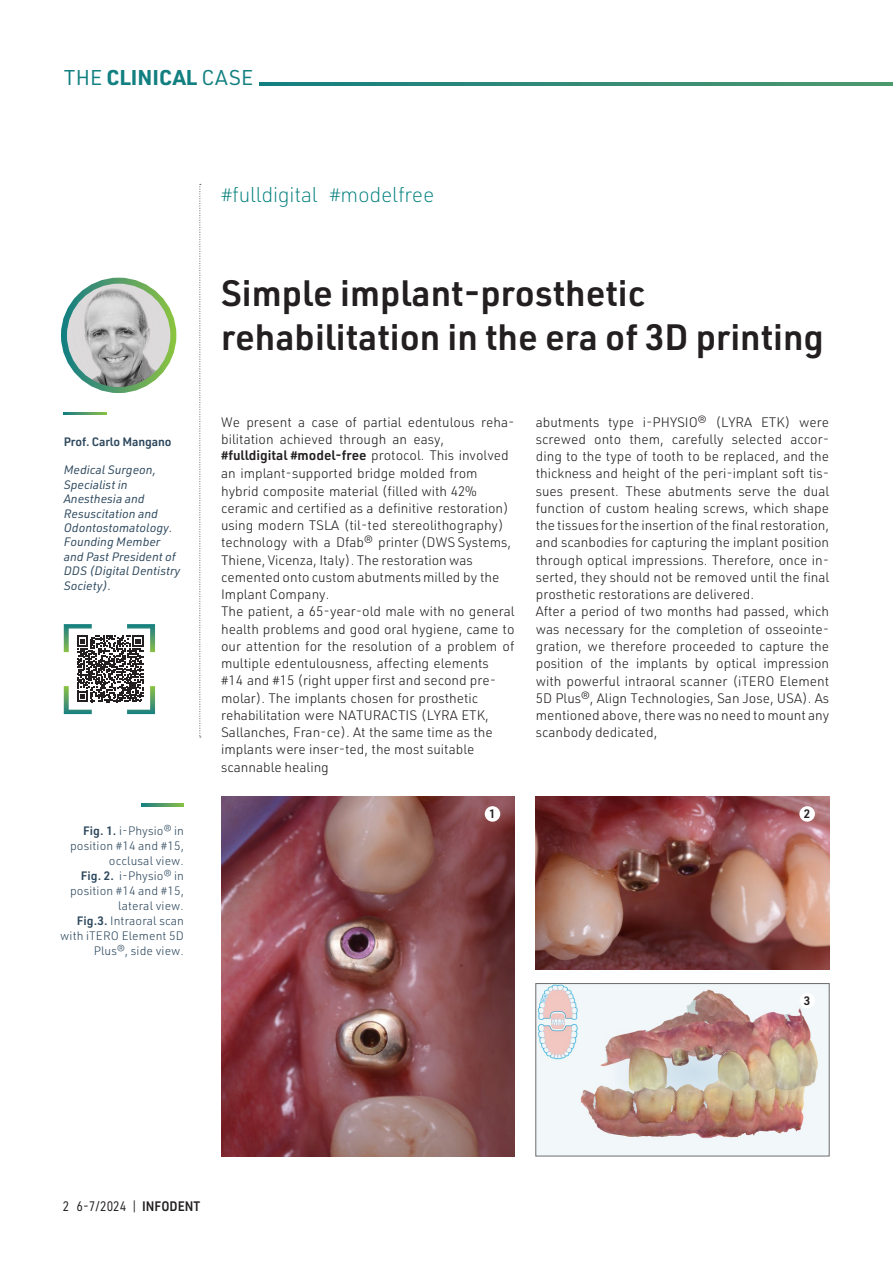
<style>
.page{position:relative;width:893px;height:1263px;background:#fff}
.page>*{position:absolute;margin:0;border:0;box-sizing:border-box;transform-origin:0 0}
.Info{font:600 36px "URWDIN";color:#231f20}
.Titolo{font:200 21px "URWDIN";letter-spacing:-.01em;color:#007f7d}
.t1{font:700 21px "URWDIN";color:#127f80}
.t2{font:300 13.5px/17.2px "URWDIN";color:#231f20}
.t3{font:13.5px "URWDIN";color:#231f20;scale:.9 1}
.Info-2{font:300 12px/15px "URWDIN";letter-spacing:.01em;color:#2d485d;text-align:right}
.Info-3{font:italic 12px/14.4px "URWDIN";color:#2d485d}
.Info-4{font:600 12px "URWDIN";letter-spacing:-.01em;color:#2d485d}
.Info-5{font:600 12px "URWDIN";color:#231f20}
.s1{font-weight:400}
.s2{font-weight:600}
</style>
<div class="page">
<svg style="left:259px;top:82px;width:634px;height:3px"></svg>
<svg style="left:199px;top:184px;width:2px;height:553px"></svg>
<svg style="left:64px;top:412px;width:43px;height:3px"></svg>
<img style="left:66px;top:283px;width:107px;height:107px">
<div style="left:61px;top:278px;width:115px;height:115px;border:6px solid #fff;border-radius:50%"></div>
<img style="left:221px;top:796px;width:293px;height:360px">
<img style="left:536px;top:797px;width:293px;height:172px">
<img style="left:538px;top:985px;width:289px;height:169px">
<div style="left:536px;top:983px;width:293px;height:173px;border:1px solid #6c6d70"></div>
<div style="left:799px;top:806px;width:16px;height:16px;background:#fff;border-radius:50%"></div>
<div style="left:485px;top:806px;width:15px;height:16px;background:#fff;border-radius:50%"></div>
<div style="left:799px;top:993px;width:16px;height:15px;background:#fff;border-radius:50%"></div>
<svg style="left:141px;top:804px;width:43px;height:2px"></svg>
<svg style="left:64px;top:624px;width:91px;height:90px"></svg>
<h2 class="t1" style="left:64px;top:63px;width:191px"><span class="s1">THE</span> CLINICAL <span class="s1">CASE</span></h2>
<p class="Titolo" style="left:221px;top:181px;width:215px">#fulldigital #modelfree</p>
<p class="Info-4" style="left:64px;top:433px;width:109px">Prof. Carlo Mangano</p>
<p class="Info-3" style="left:64px;top:462px;width:118px">Medical Surgeon,<br>Specialist in<br>Anesthesia and<br>Resuscitation and<br>Odontostomatology.<br>Founding Member and Past President of<br>DDS (Digital Dentistry<br>Society).</p>
<p class="Info-2" style="left:70px;top:822px;width:115px"><span class="s2">Fig. 1.</span> i-Physio® in position #14 and #15, occlusal view.</p>
<p class="Info-2" style="left:70px;top:867px;width:115px"><span class="s2">Fig. 2.</span> i-Physio® in position #14 and #15, lateral view.</p>
<p class="Info-2" style="left:60px;top:912px;width:125px"><span class="s2">Fig.3.</span> Intraoral scan with iTERO Element 5D<br>Plus®, side view.</p>
<p class="Info" style="left:221px;top:269px;width:425px">Simple implant-prosthetic</p>
<p class="Info" style="left:221px;top:312px;width:604px">rehabilitation in the era of 3D printing</p>
<p class="t2" style="left:221px;top:413px;width:295px;line-height:16.6px">We present a case of partial edentulous reha&shy;bilitation achieved through an easy,<br><span class="s2">#fulldigital #model-free</span> protocol. This involved</p>
<p class="t2" style="left:221px;top:465px;width:295px">an implant-supported bridge molded from hybrid composite material (filled with 42% ceramic and certified as a definitive restoration) using modern TSLA (til-ted stereolithography) technology with a Dfab® printer (DWS Systems, Thiene, Vicenza, Italy). The restoration was cemented onto custom abutments milled by the Implant Company.<br>The patient, a 65-year-old male with no general health problems and good oral hygiene, came to our attention for the resolution of a problem of multiple edentulousness, affecting elements<br>#14 and #15 (right upper first and second pre&shy;molar). The implants chosen for prosthetic rehabilitation were NATURACTIS (LYRA ETK, Sallanches, Fran-ce). At the same time as the implants were inser-ted, the most suitable scannable healing</p>
<p class="t2" style="left:536px;top:413px;width:295px;text-align:justify">abutments type i-PHYSIO® (LYRA ETK) were screwed onto them, carefully selected accor&shy;ding to the type of tooth to be replaced, and the thickness and height of the peri-implant soft tis&shy;sues present. These abutments serve the dual function of custom healing screws, which shape the tissues for the insertion of the final restoration, and scanbodies for capturing the implant position through optical impressions. Therefore, once in&shy;serted, they should not be removed until the final prosthetic restorations are delivered.</p>
<p class="t2" style="left:536px;top:603px;width:295px;text-align:justify">After a period of two months had passed, which was necessary for the completion of osseointe&shy;gration, we therefore proceeded to capture the position of the implants by optical impression with powerful intraoral scanner (iTERO Element 5D Plus®, Align Technologies, San Jose, USA). As mentioned above, there was no need to mount any scanbody dedicated,</p>
<p class="Info-5" style="left:489px;top:806px;width:8px">1</p>
<p class="Info-5" style="left:804px;top:806px;width:8px">2</p>
<p class="Info-5" style="left:804px;top:992px;width:8px">3</p>
<p class="t3" style="left:63px;top:1197px;width:154px">2 6-7/2024 | <span class="s2">INFODENT</span></p>
</div>
